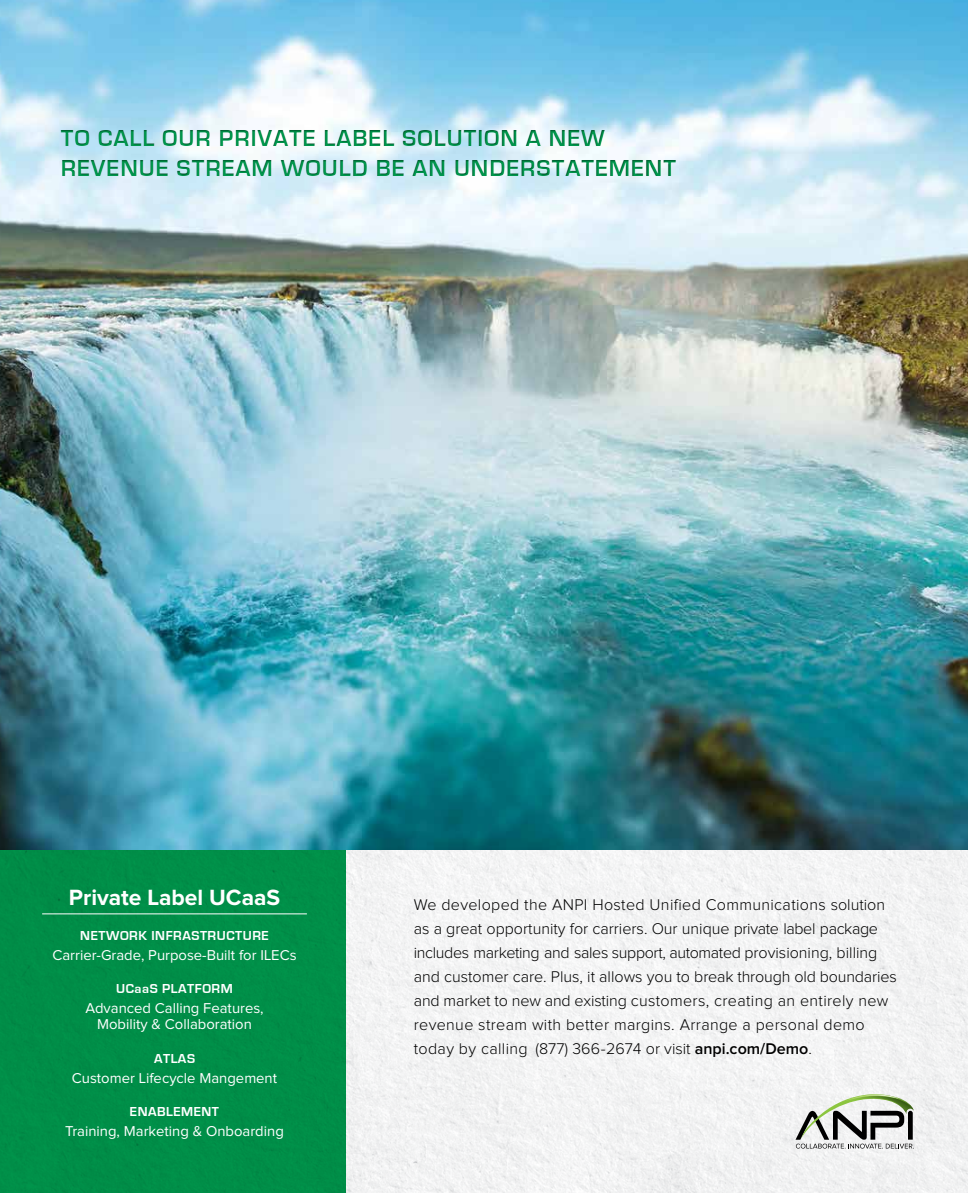
<style>
.page{position:relative;width:968px;height:1193px;background:#fff}
.page>*{position:absolute;margin:0;border:0;box-sizing:border-box;transform-origin:0 0}
.t1{font:700 23.88px/29.8px "Eurostile";letter-spacing:.04em;color:#00964c}
.t2{font:700 22.88px "Proxima Nova";color:#fff}
.t3{font:300 16.12px/24.1px "Proxima Nova";color:#000}
.t4{font:14.75px/16.1px "Proxima Nova";color:#fff;text-align:center}
.t5{font:700 13.38px "Eurostile";letter-spacing:.04em;color:#fff}
.s1{font-weight:600}
</style>
<div class="page">
<img style="left:0;top:0;width:968px;height:1192px">
<div style="left:0;top:850px;width:346px;height:342px;background:#008e48"></div>
<svg style="left:795px;top:1092px;width:119px;height:56px"></svg>
<div style="left:57px;top:124px;width:686px;height:105px;background:#000;opacity:.33"></div>
<hr style="left:42px;top:913px;width:265px;height:1px;background:#fff">
<h1 class="t1" style="left:61px;top:124px;width:616px">TO CALL OUR PRIVATE LABEL SOLUTION A NEW<br>REVENUE STREAM WOULD BE AN UNDERSTATEMENT</h1>
<h2 class="t2" style="left:69px;top:884px;width:213px">Private Label UCaaS</h2>
<p class="t5" style="left:80px;top:928px;width:190px">NETWORK INFRASTRUCTURE</p>
<p class="t4" style="left:52px;top:947px;width:246px">Carrier-Grade, Purpose-Built for ILECs</p>
<p class="t5" style="left:116px;top:981px;width:118px">UCaaS PLATFORM</p>
<p class="t4" style="left:85px;top:1000px;width:180px">Advanced Calling Features,<br>Mobility &amp; Collaboration</p>
<p class="t5" style="left:154px;top:1051px;width:43px">ATLAS</p>
<p class="t4" style="left:72px;top:1070px;width:207px">Customer Lifecycle Mangement</p>
<p class="t5" style="left:130px;top:1104px;width:91px">ENABLEMENT</p>
<p class="t4" style="left:65px;top:1123px;width:220px">Training, Marketing &amp; Onboarding</p>
<p class="t3" style="left:414px;top:892px;width:484px">We developed the ANPI Hosted Unified Communications solution as a great opportunity for carriers. Our unique private label package includes marketing and sales support, automated provisioning, billing and customer care. Plus, it allows you to break through old boundaries and market to new and existing customers, creating an entirely new revenue stream with better margins. Arrange a personal demo today by calling (877) 366-2674 or visit <span class="s1">anpi.com/Demo</span>.</p>
</div>
